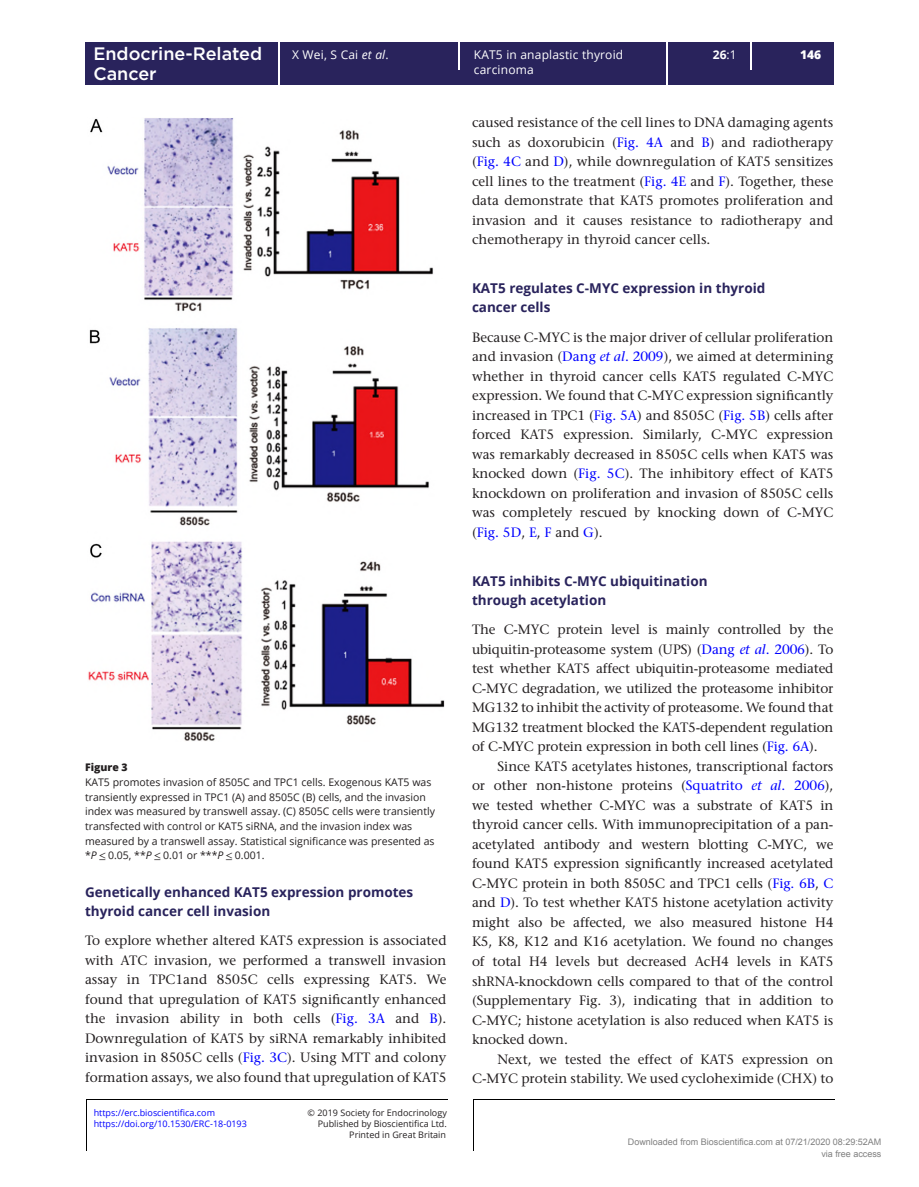
<style>
.page{position:relative;width:919px;height:1187px;background:#fff}
.page>*{position:absolute;margin:0;border:0;box-sizing:border-box;transform-origin:0 0}
.t1{font:500 18px "Gotham";color:#fff}
.TXT{font:500 13.5px/19.5px "Stone Serif Std";color:#231f20;text-align:justify}
.TXI{font:500 13.5px/19.5px "Stone Serif Std";color:#231f20;text-align:justify}
.t2{font:700 13.5px/19.5px "Open Sans";color:#29235c}
.t3{font:12px "Open Sans";letter-spacing:.015em;color:#fff}
.t4{font:700 12px "Open Sans";color:#fff}
.t5{font:800 12px "Open Sans";color:#fff}
.FC{font:10.5px/14.7px "Open Sans";color:#231f20}
.FC-2{font:800 10.5px "Open Sans";color:#231f20}
.t6{font:9px "Open Sans";color:#231f20}
.t7{font:9px/12px "Arial";color:#808080;text-align:right}
.t8{font:9px "Open Sans";color:#00f}
.s1{font-weight:400}
.s2{font-style:italic}
.s3{font-family:"STIX General"}
.s4{color:#00f}
.s5{font-style:italic;color:#00f}
</style>
<div class="page">
<hr style="left:473px;top:1098px;width:1px;height:52px;background:#000">
<hr style="left:473px;top:1098px;width:361px;height:1px;background:#000">
<hr style="left:86px;top:1098px;width:1px;height:52px;background:#000">
<hr style="left:86px;top:1098px;width:362px;height:1px;background:#000">
<div style="left:85px;top:42px;width:748px;height:43px;background:#29235c"></div>
<hr style="left:278px;top:42px;width:1px;height:43px;background:#fff">
<hr style="left:666px;top:42px;width:1px;height:43px;background:#fff">
<hr style="left:458px;top:42px;width:2px;height:27px;background:#fff">
<svg style="left:750px;top:42px;width:1px;height:27px"></svg>
<img style="left:88px;top:118px;width:356px;height:623px">
<h1 class="t1" style="left:93px;top:42px;width:170px">Endocrine-Related</h1>
<p class="t4" style="left:713px;top:46px;width:25px">26<span class="s1">:1</span></p>
<h1 class="t1" style="left:93px;top:61px;width:65px">Cancer</h1>
<p class="t3" style="left:292px;top:47px;width:98px">X Wei, S Cai <span class="s2">et al</span>.</p>
<p class="t3" style="left:474px;top:47px;width:151px">KAT5 in anaplastic thyroid</p>
<p class="t5" style="left:800px;top:46px;width:23px">146</p>
<p class="t3" style="left:474px;top:61px;width:61px">carcinoma</p>
<p class="FC-2" style="left:85px;top:759px;width:44px">Figure 3</p>
<p class="FC" style="left:85px;top:774px;width:351px">KAT5 promotes invasion of 8505C and TPC1 cells. Exogenous KAT5 was transiently expressed in TPC1 (A) and 8505C (B) cells, and the invasion index was measured by transwell assay. (C) 8505C cells were transiently transfected with control or KAT5 siRNA, and the invasion index was measured by a transwell assay. Statistical significance was presented as *<span class="s2">P</span> <span class="s3">≤</span> 0.05, **<span class="s2">P</span> <span class="s3">≤</span> 0.01 or ***<span class="s2">P</span> <span class="s3">≤</span> 0.001.</p>
<h2 class="t2" style="left:85px;top:881px;width:330px">Genetically enhanced KAT5 expression promotes thyroid cancer cell invasion</h2>
<p class="TXT" style="left:85px;top:930px;width:363px">To explore whether altered KAT5 expression is associated with ATC invasion, we performed a transwell invasion assay in TPC1and 8505C cells expressing KAT5. We found that upregulation of KAT5 significantly enhanced the invasion ability in both cells (<span class="s4">Fig. 3A</span> and <span class="s4">B</span>).<br>Downregulation of KAT5 by siRNA remarkably inhibited invasion in 8505C cells (<span class="s4">Fig. 3C</span>). Using MTT and colony formation assays, we also found that upregulation of KAT5</p>
<p class="t8" style="left:94px;top:1106px;width:123px">https://erc.bioscientifica.com</p>
<p class="t6" style="left:307px;top:1106px;width:141px">© 2019 Society for Endocrinology</p>
<p class="t8" style="left:94px;top:1117px;width:155px">https://doi.org/10.1530/ERC-18-0193</p>
<p class="t6" style="left:318px;top:1117px;width:131px">Published by Bioscientifica Ltd.</p>
<p class="t6" style="left:349px;top:1128px;width:98px">Printed in Great Britain</p>
<p class="TXT" style="left:472px;top:113px;width:363px">caused resistance of the cell lines to DNA damaging agents such as doxorubicin (<span class="s4">Fig. 4A</span> and <span class="s4">B</span>) and radiotherapy (<span class="s4">Fig. 4C</span> and <span class="s4">D</span>), while downregulation of KAT5 sensitizes cell lines to the treatment (<span class="s4">Fig. 4E</span> and <span class="s4">F</span>). Together, these data demonstrate that KAT5 promotes proliferation and invasion and it causes resistance to radiotherapy and chemotherapy in thyroid cancer cells.</p>
<h2 class="t2" style="left:472px;top:278px;width:295px">KAT5 regulates C-MYC expression in thyroid cancer cells</h2>
<p class="TXT" style="left:472px;top:327px;width:363px">Because C-MYC is the major driver of cellular proliferation and invasion (<span class="s4">Dang</span> <span class="s5">et al</span><span class="s4">. 2009</span>), we aimed at determining whether in thyroid cancer cells KAT5 regulated C-MYC expression. We found that C-MYC expression significantly increased in TPC1 (<span class="s4">Fig. 5A</span>) and 8505C (<span class="s4">Fig. 5B</span>) cells after forced KAT5 expression. Similarly, C-MYC expression was remarkably decreased in 8505C cells when KAT5 was knocked down (<span class="s4">Fig. 5C</span>). The inhibitory effect of KAT5 knockdown on proliferation and invasion of 8505C cells was completely rescued by knocking down of C-MYC (<span class="s4">Fig. 5D</span>, <span class="s4">E</span>, <span class="s4">F</span> and <span class="s4">G</span>).</p>
<h2 class="t2" style="left:472px;top:570px;width:237px">KAT5 inhibits C-MYC ubiquitination through acetylation</h2>
<p class="TXT" style="left:472px;top:620px;width:363px">The C-MYC protein level is mainly controlled by the ubiquitin-proteasome system (UPS) (<span class="s4">Dang</span> <span class="s5">et al</span><span class="s4">. 2006</span>). To test whether KAT5 affect ubiquitin-proteasome mediated C-MYC degradation, we utilized the proteasome inhibitor MG132 to inhibit the activity of proteasome. We found that MG132 treatment blocked the KAT5-dependent regulation of C-MYC protein expression in both cell lines (<span class="s4">Fig. 6A</span>).</p>
<p class="TXI" style="left:472px;top:756px;width:363px;text-indent:26px">Since KAT5 acetylates histones, transcriptional factors or other non-histone proteins (<span class="s4">Squatrito</span> <span class="s5">et al</span><span class="s4">. 2006</span>), we tested whether C-MYC was a substrate of KAT5 in thyroid cancer cells. With immunoprecipitation of a pan&shy;acetylated antibody and western blotting C-MYC, we found KAT5 expression significantly increased acetylated C-MYC protein in both 8505C and TPC1 cells (<span class="s4">Fig. 6B</span>, <span class="s4">C </span>and <span class="s4">D</span>). To test whether KAT5 histone acetylation activity might also be affected, we also measured histone H4<br>K5, K8, K12 and K16 acetylation. We found no changes of total H4 levels but decreased AcH4 levels in KAT5 shRNA-knockdown cells compared to that of the control (Supplementary Fig. 3), indicating that in addition to C-MYC; histone acetylation is also reduced when KAT5 is knocked down.</p>
<p class="TXI" style="left:472px;top:1049px;width:363px;text-align:right">Next, we tested the effect of KAT5 expression on<br>C-MYC protein stability. We used cycloheximide (CHX) to</p>
<p class="t7" style="left:627px;top:1136px;width:255px">Downloaded from Bioscientifica.com at 07/21/2020 08:29:52AM via free access</p>
</div>
